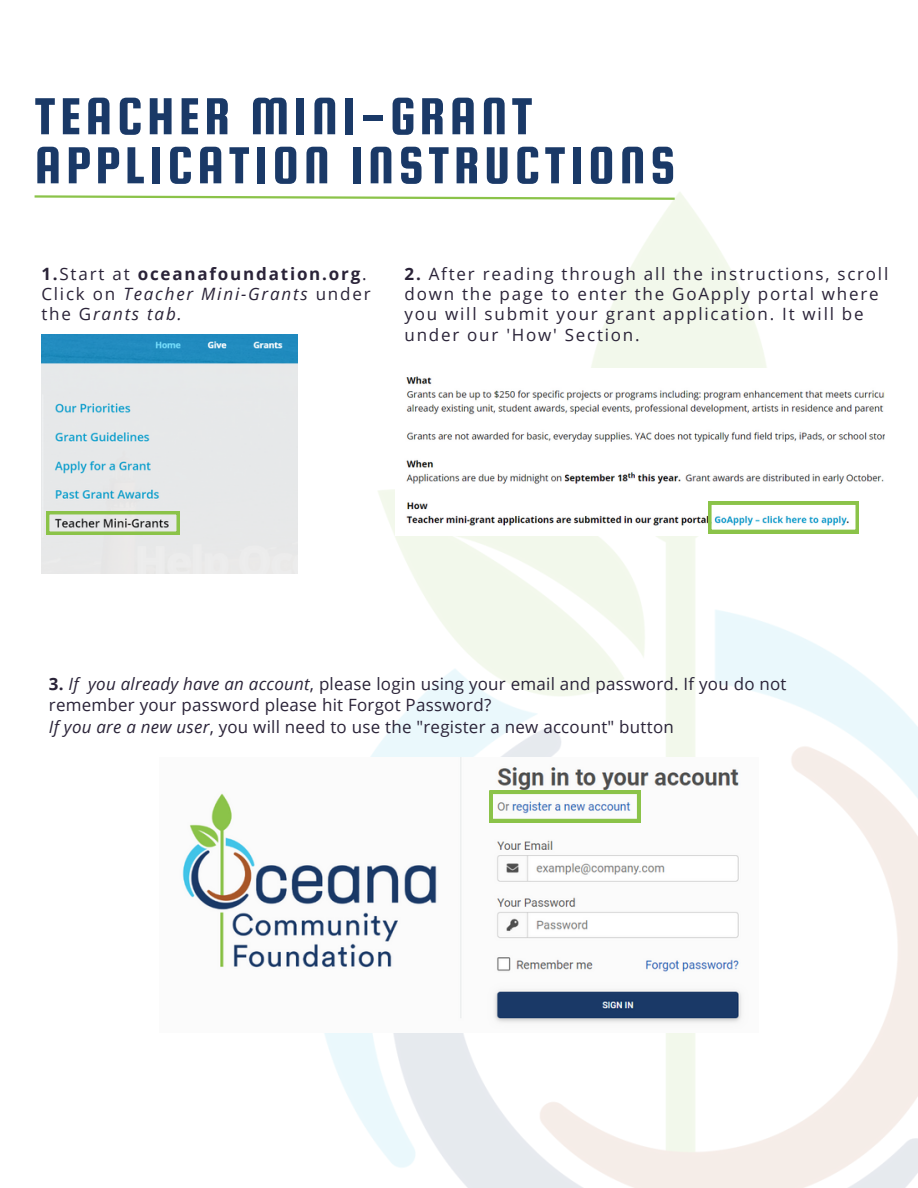
<style>
.page{position:relative;width:918px;height:1188px;background:#fff}
.page>*{position:absolute;margin:0;border:0;box-sizing:border-box;transform-origin:0 0}
.t1{font:55.8px/49.1px "Squada One";letter-spacing:.08em;color:#1a3967}
.t2{font:16.95px/21.3px "Open Sans";letter-spacing:.015em;color:#2a2338}
.t3{font:16.95px/20.2px "Open Sans";letter-spacing:.105em;color:#2a2338}
.t4{font:italic 16.95px/20.2px "Open Sans";letter-spacing:.105em;color:#2a2338}
.s1{font-weight:700;font-style:normal}
.s2{font-style:normal}
.s3{font-weight:700}
.s4{font-style:italic}
</style>
<div class="page">
<img style="left:41px;top:334px;width:257px;height:240px">
<svg style="left:46px;top:511px;width:134px;height:24px;background:#b4c7a0"></svg>
<img style="left:405px;top:376px;width:479px;height:158px">
<svg style="left:34px;top:195px;width:643px;height:6px"></svg>
<svg style="left:708px;top:502px;width:151px;height:31px"></svg>
<img style="left:159px;top:757px;width:600px;height:276px">
<svg style="left:490px;top:791px;width:150px;height:31px"></svg>
<p class="t1" style="left:35px;top:91px;width:642px">TEACHER MINI-GRANT<br>APPLICATION INSTRUCTIONS</p>
<p class="t4" style="left:41px;top:263px;width:331px"><span class="s1">1.</span><span class="s2">Start at</span> <span class="s1">oceanafoundation.org</span><span class="s2">.<br>Click on</span> Teacher Mini-Grants <span class="s2">under the G</span>rants tab.</p>
<p class="t3" style="left:405px;top:263px;width:485px"><span class="s3">2.</span> After reading through all the instructions, scroll down the page to enter the GoApply portal where you will submit your grant application. It will be under our 'How' Section.</p>
<p class="t2" style="left:49px;top:673px;width:739px"><span class="s3">3.</span> <span class="s4">If you already have an account</span>, please login using your email and password. If you do not remember your password please hit Forgot Password?</p>
<p class="t2" style="left:49px;top:715px;width:627px"><span class="s4">If you are a new user</span>, you will need to use the "register a new account" button</p>
</div>
